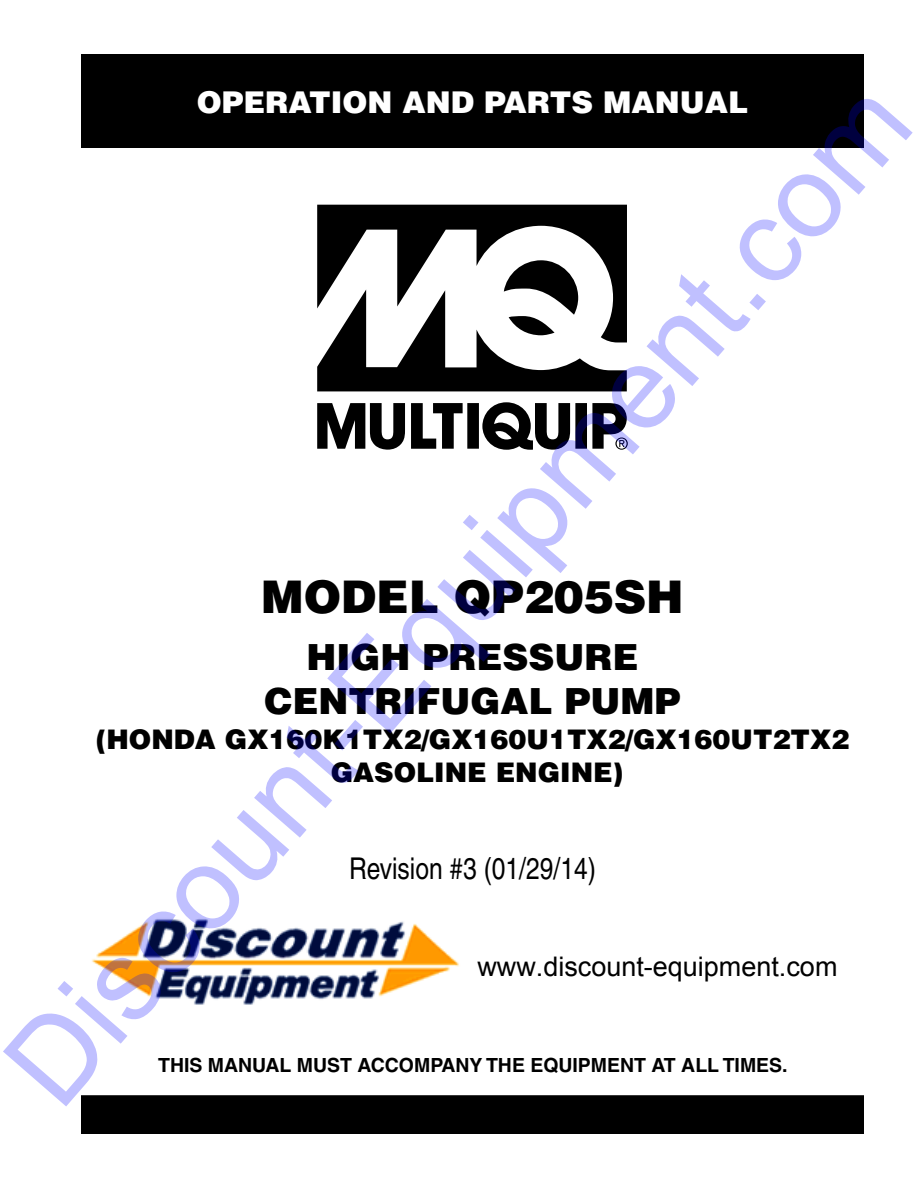
<style>
.page{position:relative;width:918px;height:1188px;background:#fff}
.page>*{position:absolute;margin:0;border:0;box-sizing:border-box;transform-origin:0 0}
.t1{font:117px "Arial";color:rgb(0 0 255/.25)}
.t2{font:900 45px "Helvetica";color:#000}
.t3{font:900 36px/44.1px "Helvetica";color:#000;text-align:center}
.t4{font:900 30px "Helvetica";color:#fff}
.t5{font:condensed 30px "Helvetica";color:#000}
.t6{font:900 27px/33px "Helvetica";color:#000;text-align:center}
.t7{font:27px "Arial";color:#000}
.t8{font:700 19.5px "Helvetica";color:#000}
</style>
<div class="page">
<div style="left:81px;top:54px;width:783px;height:94px;background:#000"></div>
<svg style="left:317px;top:205px;width:311px;height:245px"></svg>
<div style="left:82px;top:1096px;width:781px;height:37px;background:#000"></div>
<div style="left:81px;top:1095px;width:783px;height:39px;border:2px solid #000"></div>
<img style="left:92px;top:919px;width:367px;height:86px">
<p class="t4" style="left:197px;top:83px;width:553px">OPERATION AND PARTS MANUAL</p>
<h1 class="t1" style="left:-32px;top:1033px;width:1308px;rotate:-49deg">Discount-Equipment.com</h1>
<h2 class="t2" style="left:261px;top:568px;width:424px">MODEL QP205SH</h2>
<h3 class="t3" style="left:265px;top:634px;width:417px">HIGH PRESSURE<br>CENTRIFUGAL PUMP</h3>
<p class="t6" style="left:96px;top:722px;width:755px">(HONDA GX160K1TX2/GX160U1TX2/GX160UT2TX2<br>GASOLINE ENGINE)</p>
<p class="t5" style="left:349px;top:851px;width:248px">Revision #3 (01/29/14)</p>
<p class="t7" style="left:477px;top:948px;width:362px">www.discount-equipment.com</p>
<p class="t8" style="left:158px;top:1053px;width:631px">THIS MANUAL MUST ACCOMPANY THE EQUIPMENT AT ALL TIMES.</p>
</div>
